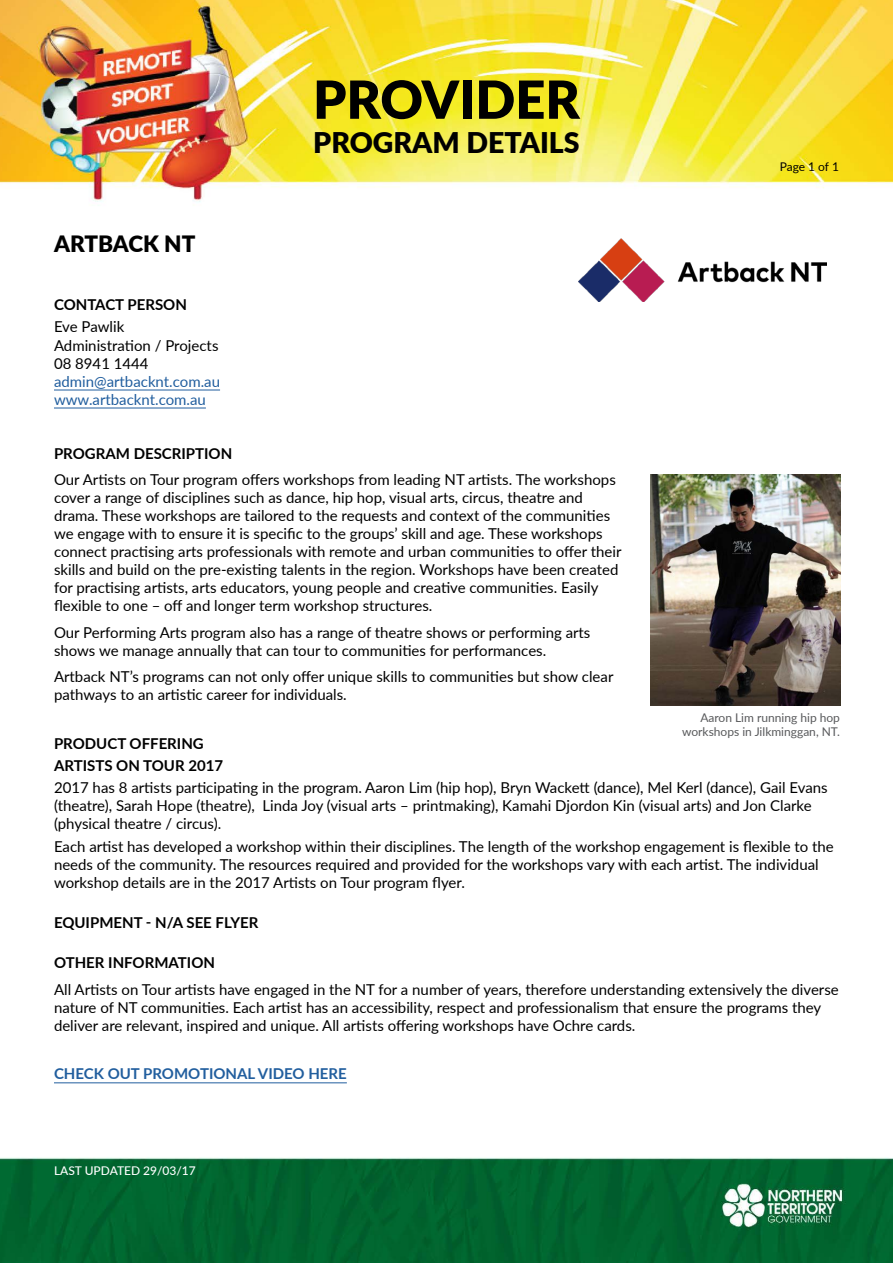
<style>
.page{position:relative;width:893px;height:1263px;background:#fff}
.page>*{position:absolute;margin:0;border:0;box-sizing:border-box;transform-origin:0 0}
.t1{font:900 52.5px "Lato";color:#000}
.t2{font:900 28.5px "Lato";color:#000}
.t3{font:900 22.5px "Lato";color:#000}
.t4{font:15px/18px "Lato";color:#000}
.t5{font:700 15px/22.2px "Lato";color:#000}
.t6{font:15px/18px "Lato";color:#215e9e}
.t7{font:700 15px "Lato";color:#215e9e}
.t8{font:12px/14.4px "Lato";color:#58595b;text-align:right}
.t9{font:500 12px "Lato";color:#fff}
.t10{font:12px "Lato";letter-spacing:-.01em;color:#000}
</style>
<div class="page">
<img style="left:0;top:0;width:893px;height:1263px">
<hr style="left:54px;top:390px;width:166px;height:1px;background:#215e9e">
<hr style="left:54px;top:408px;width:152px;height:1px;background:#215e9e">
<hr style="left:54px;top:1082px;width:293px;height:1px;background:#215e9e">
<img style="left:578px;top:238px;width:249px;height:64px">
<img style="left:650px;top:475px;width:190px;height:230px">
<h3 class="t3" style="left:54px;top:227px;width:143px">ARTBACK NT</h3>
<p class="t5" style="left:54px;top:293px;width:134px">CONTACT PERSON</p>
<p class="t4" style="left:54px;top:317px;width:166px">Eve Pawlik<br>Administration / Projects<br>08 8941 1444</p>
<p class="t6" style="left:54px;top:371px;width:168px">admin@artbacknt.com.au www.artbacknt.com.au</p>
<h1 class="t1" style="left:313px;top:60px;width:268px">PROVIDER</h1>
<h2 class="t2" style="left:313px;top:121px;width:268px">PROGRAM DETAILS</h2>
<p class="t10" style="left:780px;top:158px;width:61px">Page 1 of 1</p>
<p class="t5" style="left:54px;top:441px;width:180px">PROGRAM DESCRIPTION</p>
<p class="t4" style="left:54px;top:470px;width:569px">Our Artists on Tour program offers workshops from leading NT artists. The workshops cover a range of disciplines such as dance, hip hop, visual arts, circus, theatre and drama. These workshops are tailored to the requests and context of the communities we engage with to ensure it is specific to the groups’ skill and age. These workshops connect practising arts professionals with remote and urban communities to offer their skills and build on the pre-existing talents in the region. Workshops have been created for practising artists, arts educators, young people and creative communities. Easily flexible to one – off and longer term workshop structures.</p>
<p class="t4" style="left:54px;top:622px;width:538px">Our Performing Arts program also has a range of theatre shows or performing arts shows we manage annually that can tour to communities for performances.</p>
<p class="t4" style="left:54px;top:667px;width:561px">Artback NT’s programs can not only offer unique skills to communities but show clear pathways to an artistic career for individuals.</p>
<p class="t5" style="left:54px;top:732px;width:171px">PRODUCT OFFERING<br>ARTISTS ON TOUR 2017</p>
<p class="t4" style="left:54px;top:778px;width:775px">2017 has 8 artists participating in the program. Aaron Lim (hip hop), Bryn Wackett (dance), Mel Kerl (dance), Gail Evans (theatre), Sarah Hope (theatre), Linda Joy (visual arts – printmaking), Kamahi Djordon Kin (visual arts) and Jon Clarke (physical theatre / circus).</p>
<p class="t4" style="left:54px;top:836px;width:781px">Each artist has developed a workshop within their disciplines. The length of the workshop engagement is flexible to the needs of the community. The resources required and provided for the workshops vary with each artist. The individual workshop details are in the 2017 Artists on Tour program flyer.</p>
<p class="t5" style="left:54px;top:910px;width:206px">EQUIPMENT - N/A SEE FLYER</p>
<p class="t5" style="left:54px;top:951px;width:163px">OTHER INFORMATION</p>
<p class="t4" style="left:54px;top:979px;width:786px">All Artists on Tour artists have engaged in the NT for a number of years, therefore understanding extensively the diverse nature of NT communities. Each artist has an accessibility, respect and professionalism that ensure the programs they deliver are relevant, inspired and unique. All artists offering workshops have Ochre cards.</p>
<p class="t7" style="left:54px;top:1063px;width:294px">CHECK OUT PROMOTIONAL VIDEO HERE</p>
<p class="t8" style="left:682px;top:709px;width:159px">Aaron Lim running hip hop workshops in Jilkminggan, NT.</p>
<p class="t9" style="left:54px;top:1161px;width:143px">LAST UPDATED 29/03/17</p>
</div>
